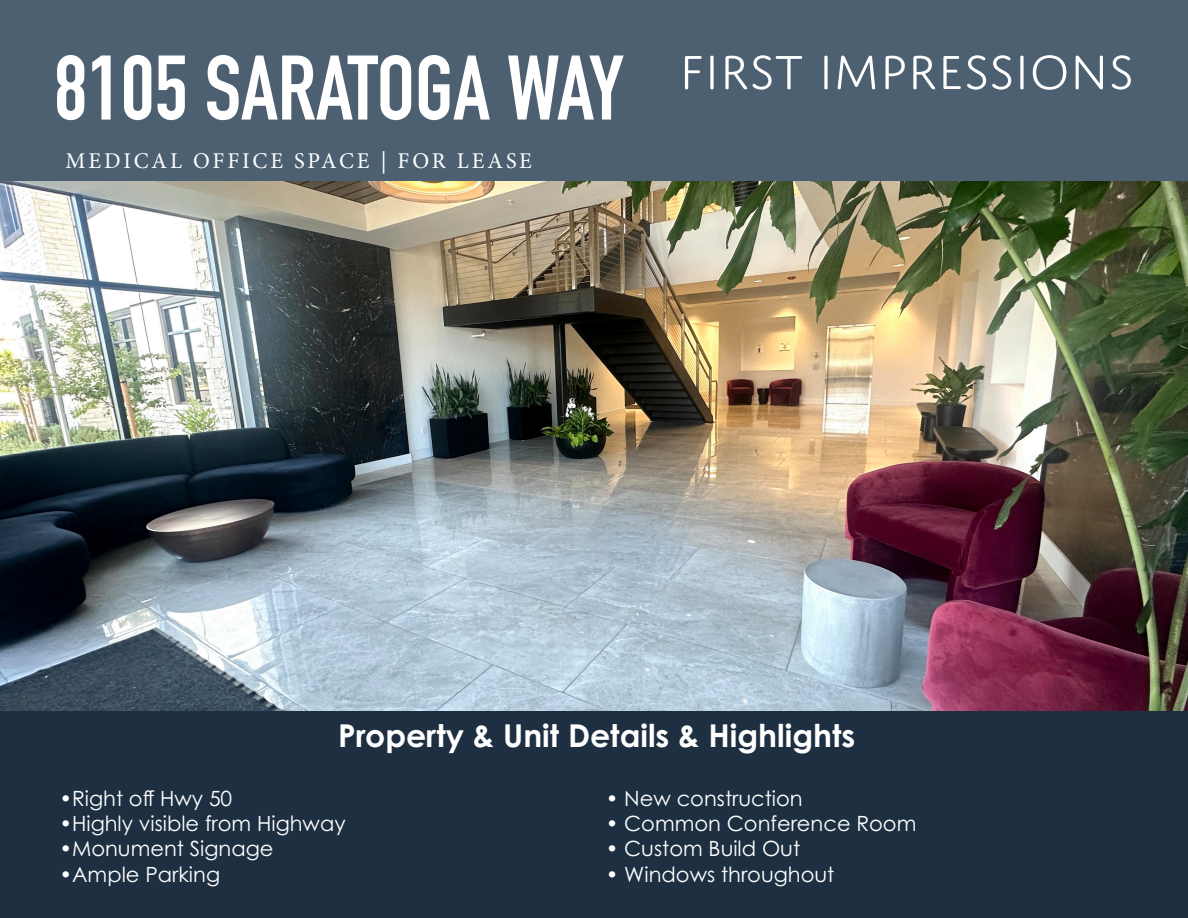
<style>
.page{position:relative;width:1188px;height:918px;background:#fff}
.page>*{position:absolute;margin:0;border:0;box-sizing:border-box;transform-origin:0 0}
.t1{font:700 90px "DIN Condensed";color:#fff}
.t2{font:300 51px "Domus Titling";color:#fff}
.t3{font:700 31.5px "Century Gothic Pro";color:#fff}
.t4{font:22.5px "Minion Pro";letter-spacing:.13em;color:#fff}
.t5{font:21px "Century Gothic Pro";color:#fff}
</style>
<div class="page">
<div style="left:0;top:1px;width:1188px;height:181px;background:#4c6072"></div>
<div style="left:0;top:710px;width:1188px;height:207px;background:#1d2f41"></div>
<img style="left:0;top:182px;width:1188px;height:528px">
<p class="t1" style="left:54px;top:28px;width:571px">8105 SARATOGA WAY</p>
<p class="t2" style="left:679px;top:44px;width:456px">FIRST IMPRESSIONS</p>
<p class="t4" style="left:65px;top:146px;width:468px">MEDICAL OFFICE SPACE | FOR LEASE</p>
<p class="t3" style="left:338px;top:716px;width:519px">Property &amp; Unit Details &amp; Highlights</p>
<p class="t5" style="left:59px;top:786px;width:174px">•Right off Hwy 50</p>
<p class="t5" style="left:59px;top:811px;width:288px">•Highly visible from Highway</p>
<p class="t5" style="left:59px;top:836px;width:216px">•Monument Signage</p>
<p class="t5" style="left:59px;top:861px;width:162px">•Ample Parking</p>
<p class="t5" style="left:606px;top:786px;width:198px">• New construction</p>
<p class="t5" style="left:606px;top:811px;width:312px">• Common Conference Room</p>
<p class="t5" style="left:606px;top:836px;width:196px">• Custom Build Out</p>
<p class="t5" style="left:606px;top:861px;width:230px">• Windows throughout</p>
</div>
